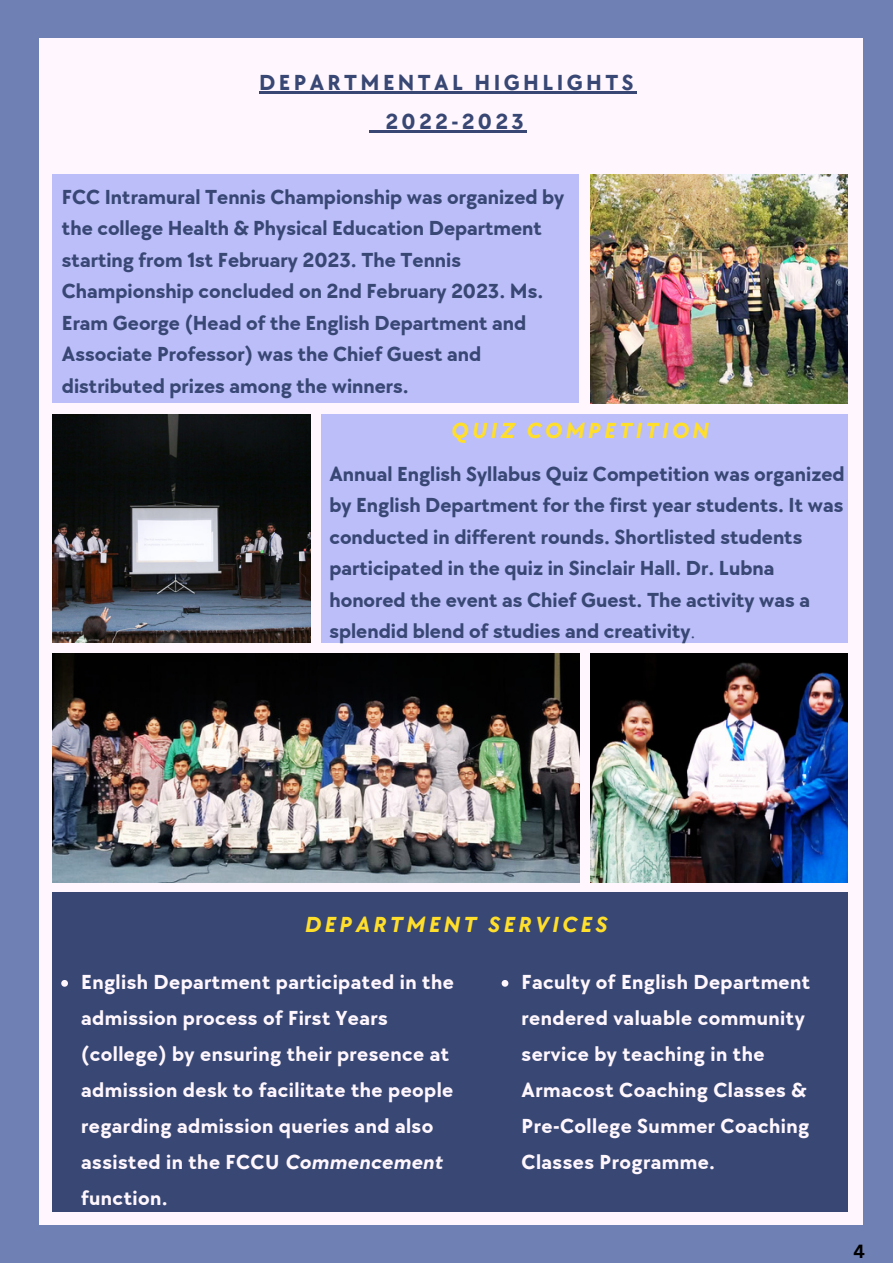
<style>
.page{position:relative;width:893px;height:1264px;background:#fff}
.page>*{position:absolute;margin:0;border:0;box-sizing:border-box;transform-origin:0 0}
.t1{font:italic 700 22.5px "TT Chocolates";letter-spacing:.15em;color:#ffdf2b}
.t2{font:700 22.5px "TT Chocolates";letter-spacing:.15em;color:#384774}
.t3{font:700 21px/31.5px "TT Chocolates";color:#384774}
.t4{font:700 21px/36px "TT Chocolates";letter-spacing:.02em;color:#fff7fd}
.t5{font:700 18.6px "Canva Sans";color:#000}
.s1{font-weight:400}
.s2{font-style:italic}
</style>
<div class="page">
<div style="left:0;top:0;width:892px;height:1262px;background:#6f81b4"></div>
<div style="left:39px;top:38px;width:823px;height:1186px;background:#fff7fd"></div>
<div style="left:53px;top:175px;width:526px;height:228px;background:#bcbefa"></div>
<div style="left:321px;top:414px;width:526px;height:228px;background:#bcbefa"></div>
<img style="left:590px;top:175px;width:257px;height:228px">
<img style="left:53px;top:414px;width:257px;height:228px">
<img style="left:53px;top:653px;width:526px;height:229px">
<img style="left:590px;top:653px;width:257px;height:229px">
<div style="left:53px;top:892px;width:794px;height:319px;background:#384774"></div>
<hr style="left:259px;top:91px;width:378px;height:2px;background:#384774">
<hr style="left:369px;top:130px;width:16px;height:3px;background:#384774">
<hr style="left:385px;top:130px;width:142px;height:3px;background:#384774">
<svg style="left:501px;top:980px;width:7px;height:6px"></svg>
<svg style="left:61px;top:980px;width:7px;height:6px"></svg>
<p class="t2" style="left:259px;top:70px;width:376px">DEPARTMENTAL HIGHLIGHTS</p>
<p class="t2" style="left:385px;top:109px;width:140px">2022-2023</p>
<p class="t3" style="left:62px;top:182px;width:504px">FCC Intramural Tennis Championship was organized by the college Health &amp; Physical Education Department starting from 1st February 2023. The Tennis Championship concluded on 2nd February 2023. Ms.<br>Eram George (Head of the English Department and Associate Professor) was the Chief Guest and distributed prizes among the winners.</p>
<p class="t1" style="left:450px;top:418px;width:259px">QUIZ COMPETITION</p>
<p class="t3" style="left:329px;top:459px;width:517px">Annual English Syllabus Quiz Competition was organized by English Department for the first year students. It was conducted in different rounds. Shortlisted students participated in the quiz in Sinclair Hall. Dr. Lubna honored the event as Chief Guest. The activity was a splendid blend of studies and creativity<span class="s1">.</span></p>
<p class="t1" style="left:304px;top:911px;width:304px">DEPARTMENT SERVICES</p>
<p class="t4" style="left:81px;top:964px;width:374px">English Department participated in the admission process of First Years (college) by ensuring their presence at admission desk to facilitate the people regarding admission queries and also assisted in the FCCU <span class="s2">Commencement </span>function.</p>
<p class="t4" style="left:521px;top:964px;width:290px">Faculty of English Department rendered valuable community service by teaching in the<br>Armacost Coaching Classes &amp;<br>Pre-College Summer Coaching<br>Classes Programme.</p>
<p class="t5" style="left:853px;top:1238px;width:13px">4</p>
</div>
